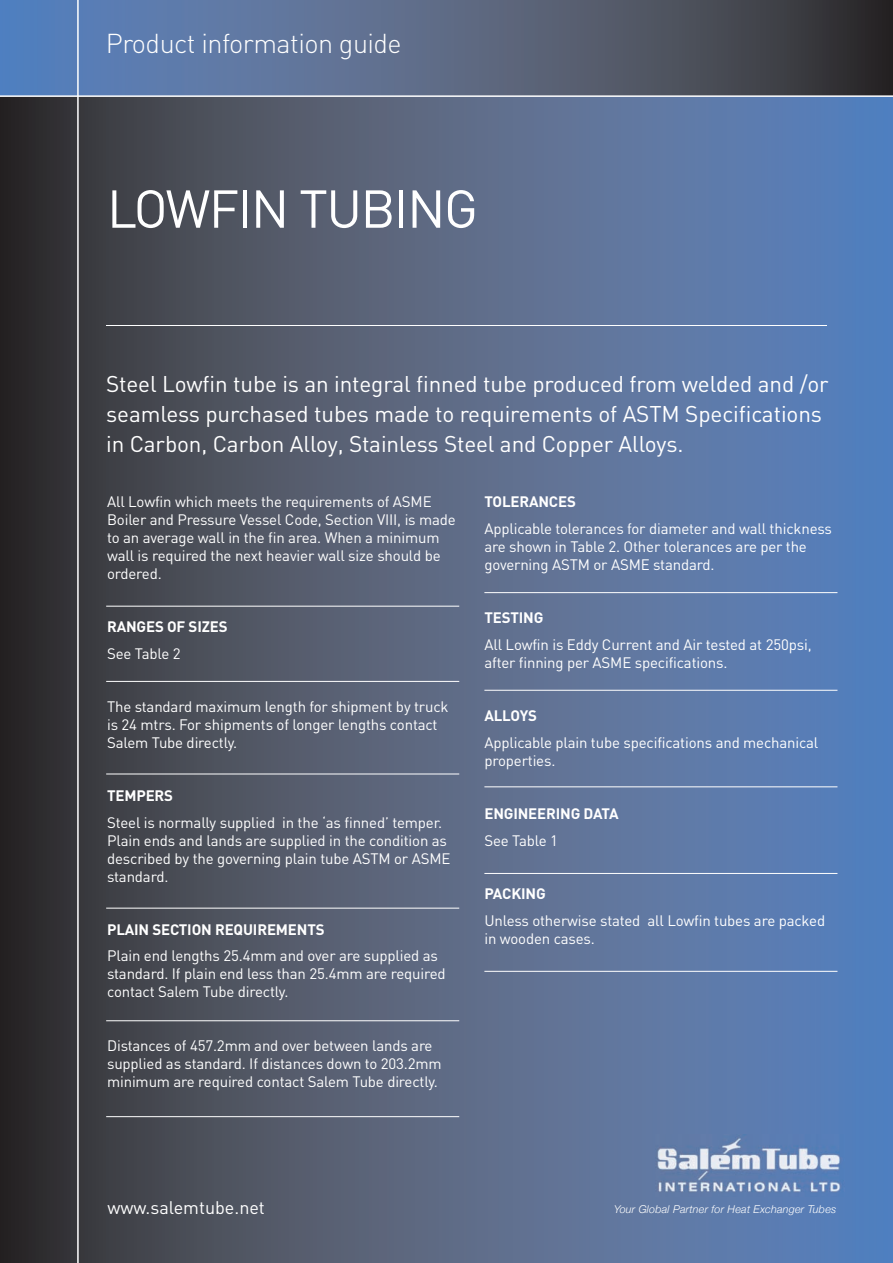
<style>
.page{position:relative;width:893px;height:1263px;background:#fff}
.page>*{position:absolute;margin:0;border:0;box-sizing:border-box;transform-origin:0 0}
.t1{font:52.5px "DIN";letter-spacing:-.03em;color:#fff}
.t2{font:300 27px "DIN";letter-spacing:-.02em;color:#fff}
.t3{font:22.5px/30px "DIN";letter-spacing:-.005em;color:#fff}
.t4{font:18px "DIN";color:#fff}
.t5{font:15px/18px "DIN";letter-spacing:-.01em;color:#fff}
.t6{font:700 15px "DIN";letter-spacing:-.01em;color:#fff}
.t7{font:italic 300 10.8px "Helvetica Neue";letter-spacing:.02em;color:#fff}
</style>
<div class="page">
<img style="left:0;top:0;width:893px;height:1263px">
<img style="left:655px;top:1135px;width:190px;height:61px">
<img style="left:0;top:0;width:1px;height:96px">
<hr style="left:106px;top:325px;width:721px;height:1px;background:#fff">
<hr style="left:77px;top:0;width:2px;height:1263px;background:#fff">
<hr style="left:0;top:95px;width:893px;height:2px;background:#fff">
<hr style="left:106px;top:606px;width:353px;height:1px;background:#fff">
<hr style="left:484px;top:592px;width:353px;height:1px;background:#fff">
<hr style="left:484px;top:690px;width:353px;height:1px;background:#fff">
<hr style="left:484px;top:786px;width:353px;height:1px;background:#fff">
<hr style="left:484px;top:873px;width:353px;height:1px;background:#fff">
<hr style="left:484px;top:971px;width:353px;height:1px;background:#fff">
<hr style="left:106px;top:1116px;width:353px;height:1px;background:#fff">
<hr style="left:106px;top:681px;width:353px;height:1px;background:#fff">
<hr style="left:106px;top:774px;width:353px;height:1px;background:#fff">
<hr style="left:106px;top:908px;width:353px;height:1px;background:#fff">
<hr style="left:106px;top:1020px;width:353px;height:1px;background:#fff">
<h2 class="t2" style="left:106px;top:27px;width:297px">Product information guide</h2>
<h1 class="t1" style="left:107px;top:179px;width:373px">LOWFIN TUBING</h1>
<h3 class="t3" style="left:106px;top:370px;width:724px">Steel Lowfin tube is an integral finned tube produced from welded and /or seamless purchased tubes made to requirements of ASTM Specifications in Carbon, Carbon Alloy, Stainless Steel and Copper Alloys.</h3>
<p class="t5" style="left:107px;top:493px;width:350px">All Lowfin which meets the requirements of ASME Boiler and Pressure Vessel Code, Section VIII, is made to an average wall in the fin area. When a minimum wall is required the next heavier wall size should be ordered.</p>
<p class="t6" style="left:107px;top:618px;width:122px">RANGES OF SIZES</p>
<p class="t5" style="left:107px;top:645px;width:75px">See Table 2</p>
<p class="t5" style="left:107px;top:698px;width:343px">The standard maximum length for shipment by truck is 24 mtrs. For shipments of longer lengths contact<br>Salem Tube directly.</p>
<p class="t6" style="left:107px;top:787px;width:68px">TEMPERS</p>
<p class="t5" style="left:107px;top:813px;width:345px">Steel is normally supplied in the ‘as finned’ temper.<br>Plain ends and lands are supplied in the condition as described by the governing plain tube ASTM or ASME standard.</p>
<p class="t6" style="left:107px;top:921px;width:219px">PLAIN SECTION REQUIREMENTS</p>
<p class="t5" style="left:107px;top:947px;width:340px">Plain end lengths 25.4mm and over are supplied as standard. If plain end less than 25.4mm are required contact Salem Tube directly.</p>
<p class="t5" style="left:107px;top:1036px;width:336px">Distances of 457.2mm and over between lands are supplied as standard. If distances down to 203.2mm minimum are required contact Salem Tube directly.</p>
<p class="t6" style="left:484px;top:493px;width:93px">TOLERANCES</p>
<p class="t5" style="left:484px;top:520px;width:349px">Applicable tolerances for diameter and wall thickness are shown in Table 2. Other tolerances are per the governing ASTM or ASME standard.</p>
<p class="t6" style="left:484px;top:609px;width:61px">TESTING</p>
<p class="t5" style="left:484px;top:636px;width:329px">All Lowfin is Eddy Current and Air tested at 250psi, after finning per ASME specifications.</p>
<p class="t6" style="left:484px;top:707px;width:54px">ALLOYS</p>
<p class="t5" style="left:484px;top:734px;width:335px">Applicable plain tube specifications and mechanical properties.</p>
<p class="t6" style="left:484px;top:805px;width:136px">ENGINEERING DATA</p>
<p class="t5" style="left:484px;top:832px;width:75px">See Table 1</p>
<p class="t6" style="left:484px;top:885px;width:63px">PACKING</p>
<p class="t5" style="left:484px;top:912px;width:342px">Unless otherwise stated all Lowfin tubes are packed in wooden cases.</p>
<p class="t4" style="left:108px;top:1197px;width:159px">www.salemtube.net</p>
<p class="t7" style="left:614px;top:1203px;width:224px">Your Global Partner for Heat Exchanger Tubes</p>
</div>
